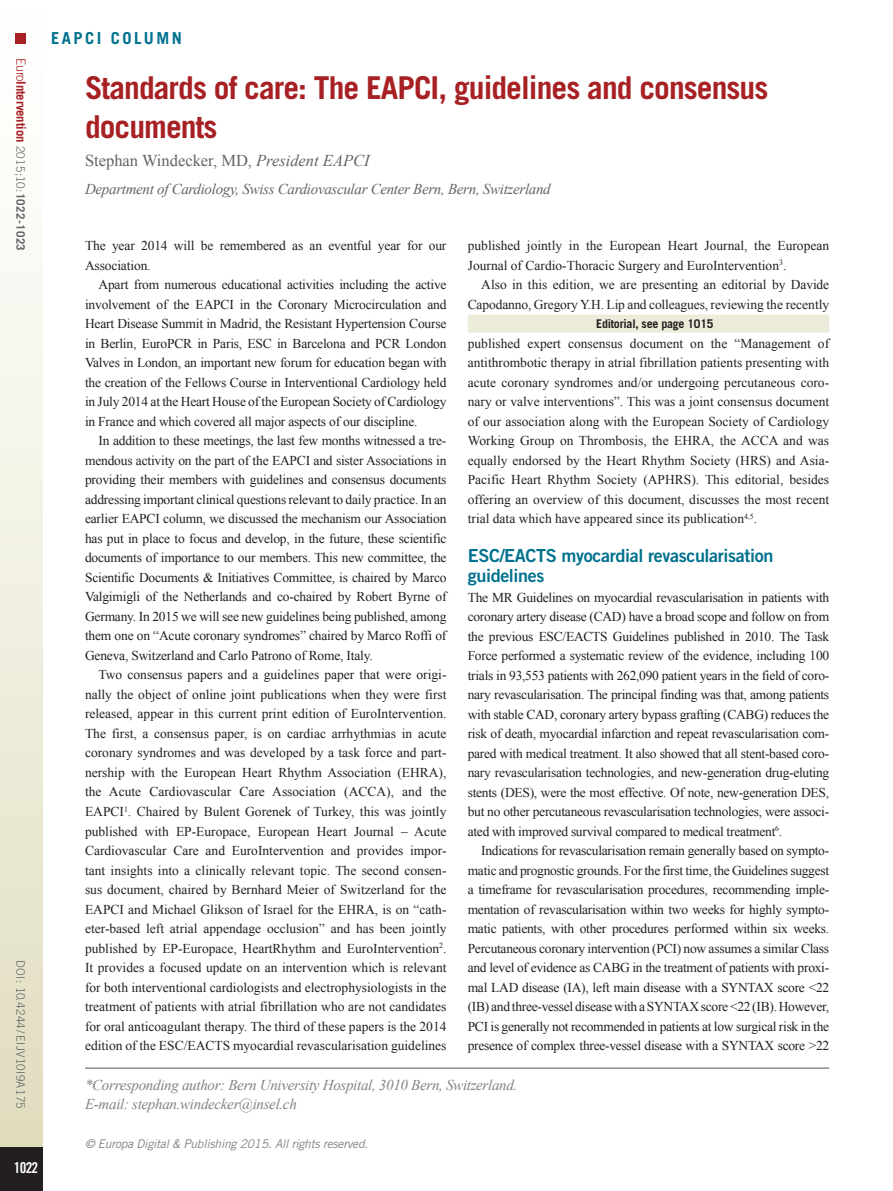
<style>
.page{position:relative;width:893px;height:1191px;background:#fff}
.page>*{position:absolute;margin:0;border:0;box-sizing:border-box;transform-origin:0 0}
.t1{font:700 31.5px/39px "Trade Gothic LT Std";letter-spacing:-.03em;color:#a72023}
.t2{font:18px/19.5px "Trade Gothic LT Std Bd 2";letter-spacing:-.02em;color:#00718e}
.t3{font:16.5px "Times New Roman";color:#636366}
.t4{font:700 16.5px "Trade Gothic LT Std";letter-spacing:.15em;color:#00718e}
.t5{font:italic 15px/19.5px "Times New Roman";letter-spacing:-.02em;color:#808285}
.t6{font:italic 15px "Times New Roman";letter-spacing:-.02em;color:#636366}
.t7{font:15px "Trade Gothic LT Std Bd Cn 20";color:#fff}
.t8{font:13.5px/19.5px "Times New Roman";letter-spacing:-.01em;color:#231f20;text-align:justify}
.t9{font:700 12.75px "Trade Gothic LT Std";letter-spacing:-.01em;color:#a72023}
.t10{font:italic 12px "Trade Gothic LT Std";letter-spacing:-.02em;color:#808285}
.t11{font:700 12px "Trade Gothic LT Std";letter-spacing:-.02em;color:#231f20}
.t12{font:300 11.7px "Trade Gothic LT Std";letter-spacing:.03em;color:#636366}
.s1{font-weight:300}
.s2{font-weight:300;font-size:11.7px;color:#636366}
.s3{font-size:11.7px;color:#636366}
.s4{font-style:italic}
</style>
<div class="page">
<div style="left:0;top:0;width:43px;height:1191px;background:linear-gradient(to bottom,#fff,#dfdcbd)"></div>
<div style="left:0;top:1147px;width:43px;height:44px;background:#231f20"></div>
<div style="left:16px;top:34px;width:10px;height:10px;background:#a72023"></div>
<hr style="left:85px;top:1067px;width:744px;height:1px;background:#57585a">
<div style="left:468px;top:315px;width:361px;height:18px;background:#edecda"></div>
<p class="t9" style="left:29px;top:58px;width:194px;rotate:90deg"><span class="s1">Euro</span>Intervention <span class="s2">2015;10:</span><span class="s3">1022-1023</span></p>
<p class="t12" style="left:28px;top:960px;width:150px;rotate:90deg">DOI: 10.4244/EIJV10I9A175</p>
<p class="t7" style="left:14px;top:1158px;width:26px">1022</p>
<p class="t4" style="left:51px;top:28px;width:132px">EAPCI COLUMN</p>
<h1 class="t1" style="left:85px;top:68px;width:685px">Standards of care: The EAPCI, guidelines and consensus documents</h1>
<p class="t3" style="left:85px;top:150px;width:286px">Stephan Windecker, MD, <span class="s4">President EAPCI</span></p>
<p class="t6" style="left:85px;top:179px;width:467px">Department of Cardiology, Swiss Cardiovascular Center Bern, Bern, Switzerland</p>
<p class="t8" style="left:85px;top:236px;width:363px">The year 2014 will be remembered as an eventful year for our<br>Association.</p>
<p class="t8" style="left:85px;top:275px;width:363px;text-indent:14px">Apart from numerous educational activities including the active involvement of the EAPCI in the Coronary Microcirculation and Heart Disease Summit in Madrid, the Resistant Hypertension Course in Berlin, EuroPCR in Paris, ESC in Barcelona and PCR London Valves in London, an important new forum for education began with the creation of the Fellows Course in Interventional Cardiology held in July 2014 at the Heart House of the European Society of Cardiology in France and which covered all major aspects of our discipline.</p>
<p class="t8" style="left:85px;top:431px;width:363px;text-indent:14px">In addition to these meetings, the last few months witnessed a tre&shy;mendous activity on the part of the EAPCI and sister Associations in providing their members with guidelines and consensus documents addressing important clinical questions relevant to daily practice. In an earlier EAPCI column, we discussed the mechanism our Association has put in place to focus and develop, in the future, these scientific documents of importance to our members. This new committee, the Scientific Documents &amp; Initiatives Committee, is chaired by Marco Valgimigli of the Netherlands and co-chaired by Robert Byrne of Germany. In 2015 we will see new guidelines being published, among them one on “Acute coronary syndromes” chaired by Marco Roffi of Geneva, Switzerland and Carlo Patrono of Rome, Italy.</p>
<p class="t8" style="left:85px;top:665px;width:363px;text-indent:14px">Two consensus papers and a guidelines paper that were origi&shy;nally the object of online joint publications when they were first released, appear in this current print edition of EuroIntervention.<br>The first, a consensus paper, is on cardiac arrhythmias in acute coronary syndromes and was developed by a task force and part&shy;nership with the European Heart Rhythm Association (EHRA), the Acute Cardiovascular Care Association (ACCA), and the EAPCI<sup>1</sup>. Chaired by Bulent Gorenek of Turkey, this was jointly published with EP-Europace, European Heart Journal – Acute Cardiovascular Care and EuroIntervention and provides impor&shy;tant insights into a clinically relevant topic. The second consen&shy;sus document, chaired by Bernhard Meier of Switzerland for the EAPCI and Michael Glikson of Israel for the EHRA, is on “cath&shy;eter-based left atrial appendage occlusion” and has been jointly published by EP-Europace, HeartRhythm and EuroIntervention<sup>2</sup>.<br>It provides a focused update on an intervention which is relevant for both interventional cardiologists and electrophysiologists in the treatment of patients with atrial fibrillation who are not candidates for oral anticoagulant therapy. The third of these papers is the 2014 edition of the ESC/EACTS myocardial revascularisation guidelines</p>
<p class="t8" style="left:468px;top:236px;width:363px">published jointly in the European Heart Journal, the European<br>Journal of Cardio-Thoracic Surgery and EuroIntervention<sup>3</sup>.</p>
<p class="t8" style="left:468px;top:275px;width:363px;text-align:right">Also in this edition, we are presenting an editorial by Davide<br>Capodanno, Gregory Y.H. Lip and colleagues, reviewing the recently</p>
<p class="t11" style="left:596px;top:317px;width:119px">Editorial, see page 1015</p>
<p class="t8" style="left:468px;top:333px;width:363px">published expert consensus document on the “Management of antithrombotic therapy in atrial fibrillation patients presenting with acute coronary syndromes and/or undergoing percutaneous coro&shy;nary or valve interventions”. This was a joint consensus document of our association along with the European Society of Cardiology Working Group on Thrombosis, the EHRA, the ACCA and was equally endorsed by the Heart Rhythm Society (HRS) and Asia-Pacific Heart Rhythm Society (APHRS). This editorial, besides offering an overview of this document, discusses the most recent trial data which have appeared since its publication<sup>4,5</sup>.</p>
<h2 class="t2" style="left:468px;top:546px;width:307px">ESC/EACTS myocardial revascularisation guidelines</h2>
<p class="t8" style="left:468px;top:587px;width:363px">The MR Guidelines on myocardial revascularisation in patients with coronary artery disease (CAD) have a broad scope and follow on from the previous ESC/EACTS Guidelines published in 2010. The Task Force performed a systematic review of the evidence, including 100 trials in 93,553 patients with 262,090 patient years in the field of coro&shy;nary revascularisation. The principal finding was that, among patients with stable CAD, coronary artery bypass grafting (CABG) reduces the risk of death, myocardial infarction and repeat revascularisation com&shy;pared with medical treatment. It also showed that all stent-based coro&shy;nary revascularisation technologies, and new-generation drug-eluting stents (DES), were the most effective. Of note, new-generation DES, but no other percutaneous revascularisation technologies, were associ&shy;ated with improved survival compared to medical treatment<sup>6</sup>.</p>
<p class="t8" style="left:468px;top:840px;width:363px;text-indent:14px">Indications for revascularisation remain generally based on sympto&shy;matic and prognostic grounds. For the first time, the Guidelines suggest a timeframe for revascularisation procedures, recommending imple&shy;mentation of revascularisation within two weeks for highly sympto&shy;matic patients, with other procedures performed within six weeks.<br>Percutaneous coronary intervention (PCI) now assumes a similar Class and level of evidence as CABG in the treatment of patients with proxi&shy;mal LAD disease (IA), left main disease with a SYNTAX score &lt;22 (IB) and three-vessel disease with a SYNTAX score &lt;22 (IB). However, PCI is generally not recommended in patients at low surgical risk in the presence of complex three-vessel disease with a SYNTAX score &gt;22</p>
<p class="t5" style="left:85px;top:1074px;width:434px">*Corresponding author: Bern University Hospital, 3010 Bern, Switzerland.<br>E-mail: stephan.windecker@insel.ch</p>
<p class="t10" style="left:85px;top:1137px;width:285px">© Europa Digital &amp; Publishing 2015. All rights reserved.</p>
</div>
